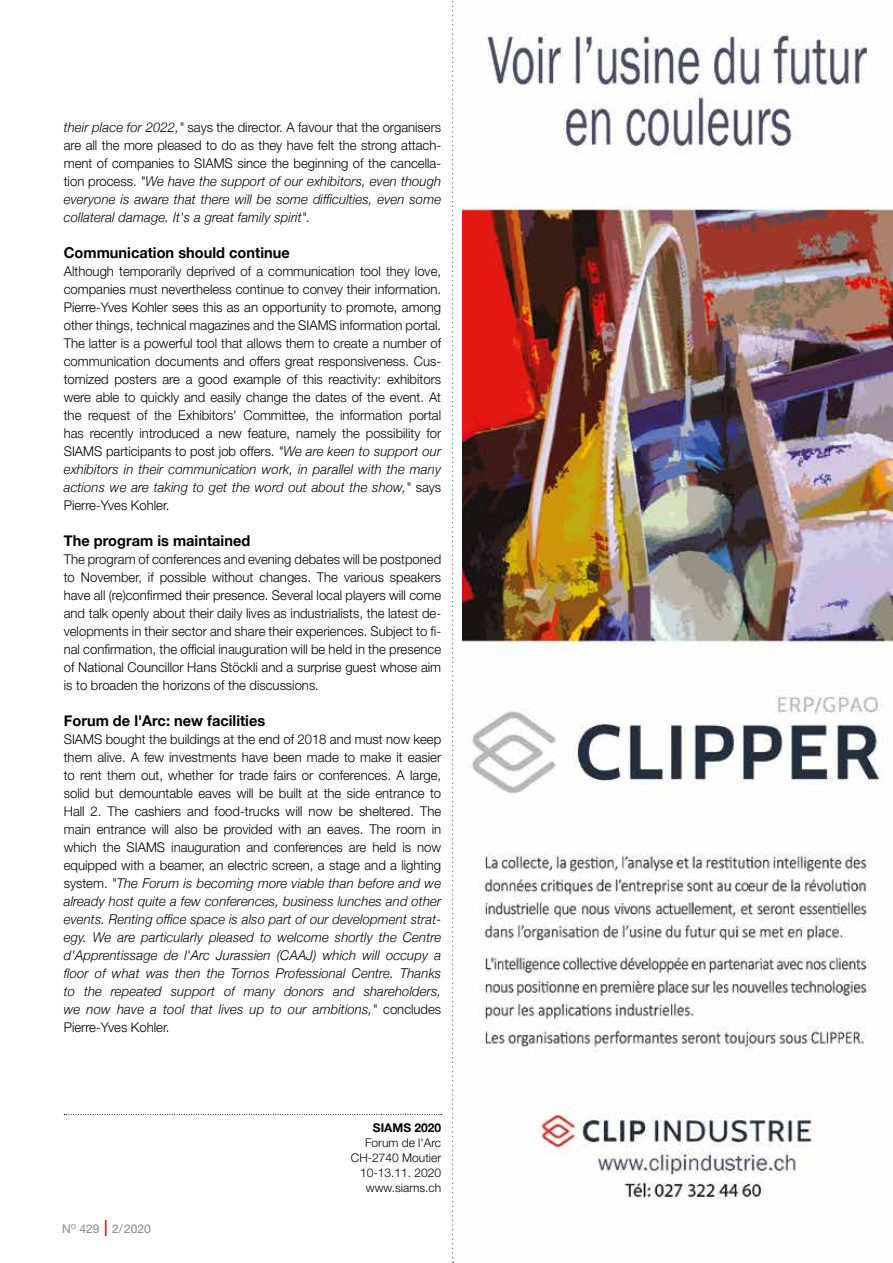
<style>
.page{position:relative;width:893px;height:1263px;background:#fff}
.page>*{position:absolute;margin:0;border:0;box-sizing:border-box;transform-origin:0 0}
.t1{font:700 15px "Helvetica Neue";color:#000}
.t2{font:300 13.5px/18px "Helvetica Neue";color:#000;text-align:justify}
.t3{font:300 12px/15px "Helvetica Neue";color:#000;text-align:right}
.t4{font:12px "Helvetica Neue";color:#878787}
.t5{font:700 12px "Helvetica Neue";color:#000}
.s1{font-style:italic}
.s2{font-weight:300;font-stretch:condensed;font-size:22.5px;color:#e30613}
</style>
<div class="page">
<svg style="left:64px;top:1114px;width:378px;height:1px"></svg>
<img style="left:462px;top:33px;width:431px;height:1166px">
<svg style="left:452px;top:0;width:2px;height:1263px"></svg>
<p class="t2" style="left:64px;top:118px;width:379px"><span class="s1">their place for 2022,"</span> says the director. A favour that the organisers are all the more pleased to do as they have felt the strong attach&shy;ment of companies to SIAMS since the beginning of the cancella&shy;tion process. <span class="s1">"We have the support of our exhibitors, even though everyone is aware that there will be some difficulties, even some collateral damage. It's a great family spirit".</span></p>
<p class="t1" style="left:64px;top:241px;width:228px">Communication should continue</p>
<p class="t2" style="left:64px;top:262px;width:379px">Although temporarily deprived of a communication tool they love, companies must nevertheless continue to convey their information.<br>Pierre-Yves Kohler sees this as an opportunity to promote, among other things, technical magazines and the SIAMS information portal.<br>The latter is a powerful tool that allows them to create a number of communication documents and offers great responsiveness. Cus&shy;tomized posters are a good example of this reactivity: exhibitors were able to quickly and easily change the dates of the event. At the request of the Exhibitors' Committee, the information portal has recently introduced a new feature, namely the possibility for SIAMS participants to post job offers. <span class="s1">"We are keen to support our exhibitors in their communication work, in parallel with the many actions we are taking to get the word out about the show,"</span> says Pierre-Yves Kohler.</p>
<p class="t1" style="left:64px;top:529px;width:188px">The program is maintained</p>
<p class="t2" style="left:64px;top:550px;width:379px">The program of conferences and evening debates will be postponed to November, if possible without changes. The various speakers have all (re)confirmed their presence. Several local players will come and talk openly about their daily lives as industrialists, the latest de&shy;velopments in their sector and share their experiences. Subject to fi&shy;nal confirmation, the official inauguration will be held in the presence of National Councillor Hans Stöckli and a surprise guest whose aim is to broaden the horizons of the discussions.</p>
<p class="t1" style="left:64px;top:709px;width:203px">Forum de l'Arc: new facilities</p>
<p class="t2" style="left:64px;top:730px;width:379px">SIAMS bought the buildings at the end of 2018 and must now keep them alive. A few investments have been made to make it easier to rent them out, whether for trade fairs or conferences. A large, solid but demountable eaves will be built at the side entrance to Hall 2. The cashiers and food-trucks will now be sheltered. The main entrance will also be provided with an eaves. The room in which the SIAMS inauguration and conferences are held is now equipped with a beamer, an electric screen, a stage and a lighting system. <span class="s1">"The Forum is becoming more viable than before and we already host quite a few conferences, business lunches and other events. Renting office space is also part of our development strat&shy;egy. We are particularly pleased to welcome shortly the Centre d'Apprentissage de l'Arc Jurassien (CAAJ) which will occupy a floor of what was then the Tornos Professional Centre. Thanks to the repeated support of many donors and shareholders, we now have a tool that lives up to our ambitions,"</span> concludes Pierre-Yves Kohler.</p>
<p class="t4" style="left:62px;top:1221px;width:90px">N<sup>O</sup> 429 <span class="s2">I</span> 2/2020</p>
<p class="t5" style="left:373px;top:1118px;width:70px">SIAMS 2020</p>
<p class="t3" style="left:351px;top:1135px;width:92px">Forum de l'Arc<br>CH-2740 Moutier<br>10-13.11. 2020 www.siams.ch</p>
</div>
